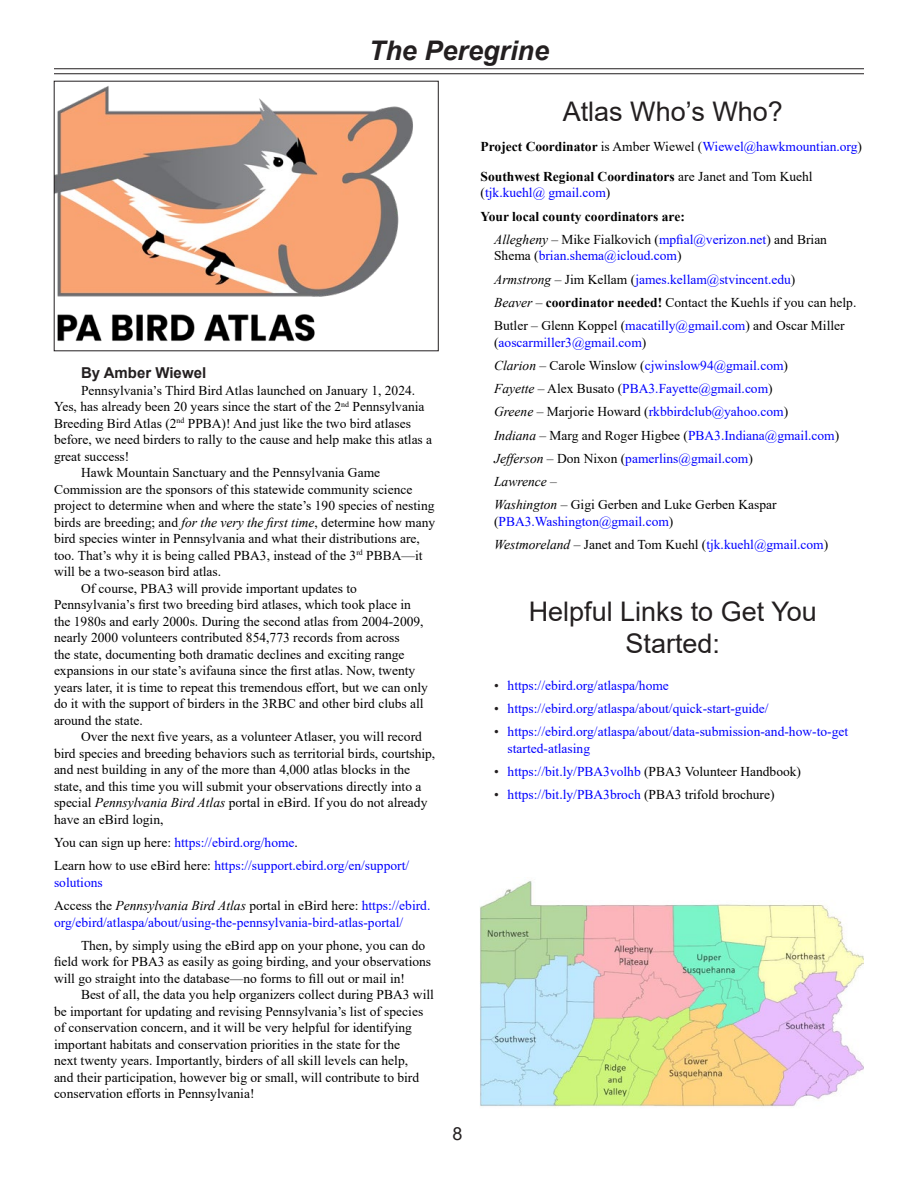
<style>
.page{position:relative;width:918px;height:1188px;background:#fff}
.page>*{position:absolute;margin:0;border:0;box-sizing:border-box;transform-origin:0 0}
.PERE_Headline{font:27px/32.4px "Arial";color:#231f20;text-align:center}
.t1{font:italic 700 27px "Arial";color:#231f20}
.t2{font:18px "Arial";color:#231f20}
.Story_Credit{font:700 15px "Arial";color:#231f20}
.PERE_Body_text{font:13.5px/16.5px "Times New Roman";color:#000}
.PERE_Body_text-2{font:13.5px/16.5px "Times New Roman";color:#00f}
.PERE_Body_text-3{font:700 13.5px "Times New Roman";color:#000}
.PERE_Body_text-4{font:italic 13.5px "Times New Roman";color:#000}
.s1{font-style:italic}
.s2{color:#000}
.s3{font-style:italic;color:#000}
.s4{font-weight:700;color:#000}
.s5{font-weight:400}
.s6{font-weight:700}
.s7{color:#00f}
.s8{color:#231f20}
</style>
<div class="page">
<hr style="left:54px;top:68px;width:810px;height:1px;background:#231f20">
<hr style="left:54px;top:73px;width:810px;height:1px;background:#231f20">
<img style="left:480px;top:881px;width:384px;height:226px">
<img style="left:56px;top:86px;width:357px;height:256px">
<h1 class="t1" style="left:369px;top:32px;width:182px">The Peregrine</h1>
<p class="Story_Credit" style="left:81px;top:363px;width:127px">By Amber Wiewel</p>
<p class="PERE_Body_text" style="left:54px;top:382px;width:380px;text-indent:27px">Pennsylvania’s Third Bird Atlas launched on January 1, 2024.<br>Yes, has already been 20 years since the start of the 2<sup>nd</sup> Pennsylvania Breeding Bird Atlas (2<sup>nd</sup> PPBA)! And just like the two bird atlases before, we need birders to rally to the cause and help make this atlas a great success!</p>
<p class="PERE_Body_text" style="left:54px;top:464px;width:383px;text-indent:27px">Hawk Mountain Sanctuary and the Pennsylvania Game Commission are the sponsors of this statewide community science project to determine when and where the state’s 190 species of nesting birds are breeding; and <span class="s1">for the very the first time</span>, determine how many bird species winter in Pennsylvania and what their distributions are, too. That’s why it is being called PBA3, instead of the 3<sup>rd</sup> PBBA—it will be a two-season bird atlas.</p>
<p class="PERE_Body_text" style="left:54px;top:580px;width:375px;text-indent:27px">Of course, PBA3 will provide important updates to Pennsylvania’s first two breeding bird atlases, which took place in the 1980s and early 2000s. During the second atlas from 2004-2009, nearly 2000 volunteers contributed 854,773 records from across<br>the state, documenting both dramatic declines and exciting range expansions in our state’s avifauna since the first atlas. Now, twenty years later, it is time to repeat this tremendous effort, but we can only do it with the support of birders in the 3RBC and other bird clubs all around the state.</p>
<p class="PERE_Body_text" style="left:54px;top:728px;width:383px;text-indent:27px">Over the next five years, as a volunteer Atlaser, you will record bird species and breeding behaviors such as territorial birds, courtship, and nest building in any of the more than 4,000 atlas blocks in the state, and this time you will submit your observations directly into a special <span class="s1">Pennsylvania Bird Atlas</span> portal in eBird. If you do not already have an eBird login,</p>
<p class="PERE_Body_text-2" style="left:54px;top:834px;width:245px"><span class="s2">You can sign up here:</span> https://ebird.org/home<span class="s2">.</span></p>
<p class="PERE_Body_text-2" style="left:54px;top:857px;width:357px"><span class="s2">Learn how to use eBird here:</span> https://support.ebird.org/en/support/ solutions</p>
<p class="PERE_Body_text-2" style="left:54px;top:897px;width:378px"><span class="s2">Access the</span> <span class="s3">Pennsylvania Bird Atlas</span> <span class="s2">portal in eBird here:</span> https://ebird. org/ebird/atlaspa/about/using-the-pennsylvania-bird-atlas-portal/</p>
<p class="PERE_Body_text" style="left:54px;top:937px;width:379px;text-indent:27px">Then, by simply using the eBird app on your phone, you can do field work for PBA3 as easily as going birding, and your observations will go straight into the database—no forms to fill out or mail in!</p>
<p class="PERE_Body_text" style="left:54px;top:986px;width:381px;text-indent:27px">Best of all, the data you help organizers collect during PBA3 will be important for updating and revising Pennsylvania’s list of species of conservation concern, and it will be very helpful for identifying important habitats and conservation priorities in the state for the<br>next twenty years. Importantly, birders of all skill levels can help,<br>and their participation, however big or small, will contribute to bird conservation efforts in Pennsylvania!</p>
<h2 class="t2" style="left:452px;top:1122px;width:12px">8</h2>
<p class="PERE_Headline" style="left:563px;top:95px;width:222px">Atlas Who’s Who?</p>
<p class="PERE_Body_text-2" style="left:481px;top:138px;width:383px"><span class="s4">Project Coordinator</span> <span class="s2">is Amber Wiewel (</span>Wiewel@hawkmountian.org<span class="s2">)</span></p>
<p class="PERE_Body_text-3" style="left:481px;top:167px;width:334px">Southwest Regional Coordinators <span class="s5">are Janet and Tom Kuehl</span></p>
<p class="PERE_Body_text-2" style="left:481px;top:184px;width:131px"><span class="s2">(</span>tjk.kuehl@ gmail.com<span class="s2">)</span></p>
<p class="PERE_Body_text-3" style="left:481px;top:206px;width:206px">Your local county coordinators are:</p>
<p class="PERE_Body_text-2" style="left:494px;top:231px;width:334px"><span class="s3">Allegheny</span> <span class="s2">– Mike Fialkovich (</span>mpfial@verizon.net<span class="s2">) and Brian<br>Shema (</span>brian.shema@icloud.com<span class="s2">)</span></p>
<p class="PERE_Body_text-2" style="left:494px;top:270px;width:303px"><span class="s3">Armstrong</span> <span class="s2">– Jim Kellam (</span>james.kellam@stvincent.edu<span class="s2">)</span></p>
<p class="PERE_Body_text" style="left:494px;top:294px;width:364px"><span class="s1">Beaver</span> – <span class="s6">coordinator needed!</span> Contact the Kuehls if you can help.</p>
<p class="PERE_Body_text-2" style="left:494px;top:317px;width:352px"><span class="s2">Butler – Glenn Koppel (</span>macatilly@gmail.com<span class="s2">) and Oscar Miller (</span>aoscarmiller3@gmail.com<span class="s2">)</span></p>
<p class="PERE_Body_text-2" style="left:494px;top:357px;width:295px"><span class="s3">Clarion</span> <span class="s2">– Carole Winslow (</span>cjwinslow94@gmail.com<span class="s2">)</span></p>
<p class="PERE_Body_text-2" style="left:494px;top:380px;width:280px"><span class="s3">Fayette</span> <span class="s2">– Alex Busato (</span>PBA3.Fayette@gmail.com<span class="s2">)</span></p>
<p class="PERE_Body_text-2" style="left:494px;top:403px;width:296px"><span class="s3">Greene</span> <span class="s2">– Marjorie Howard (</span>rkbbirdclub@yahoo.com<span class="s2">)</span></p>
<p class="PERE_Body_text-2" style="left:494px;top:426px;width:347px"><span class="s3">Indiana</span> <span class="s2">– Marg and Roger Higbee (</span>PBA3.Indiana@gmail.com<span class="s2">)</span></p>
<p class="PERE_Body_text-2" style="left:494px;top:450px;width:260px"><span class="s3">Jefferson</span> <span class="s2">– Don Nixon (</span>pamerlins@gmail.com<span class="s2">)</span></p>
<p class="PERE_Body_text-4" style="left:494px;top:472px;width:64px">Lawrence –</p>
<p class="PERE_Body_text" style="left:494px;top:496px;width:284px"><span class="s1">Washington</span> – Gigi Gerben and Luke Gerben Kaspar</p>
<p class="PERE_Body_text-2" style="left:494px;top:513px;width:181px"><span class="s2">(</span>PBA3.Washington@gmail.com<span class="s2">)</span></p>
<p class="PERE_Body_text" style="left:494px;top:536px;width:336px"><span class="s1">Westmoreland</span> – Janet and Tom Kuehl (<span class="s7">tjk.kuehl@gmail.com</span>)</p>
<p class="PERE_Headline" style="left:529px;top:595px;width:290px">Helpful Links to Get You<br>Started:</p>
<p class="PERE_Body_text-2" style="left:494px;top:677px;width:176px"><span class="s8">•</span> https://ebird.org/atlaspa/home</p>
<p class="PERE_Body_text-2" style="left:494px;top:700px;width:276px"><span class="s8">•</span> https://ebird.org/atlaspa/about/quick-start-guide/</p>
<p class="PERE_Body_text-2" style="left:508px;top:723px;width:342px;text-indent:-14px"><span class="s8">•</span> https://ebird.org/atlaspa/about/data-submission-and-how-to-get started-atlasing</p>
<p class="PERE_Body_text-2" style="left:494px;top:763px;width:309px"><span class="s8">•</span> https://bit.ly/PBA3volhb <span class="s2">(PBA3 Volunteer Handbook)</span></p>
<p class="PERE_Body_text-2" style="left:494px;top:786px;width:282px"><span class="s8">•</span> https://bit.ly/PBA3broch <span class="s2">(PBA3 trifold brochure)</span></p>
</div>
